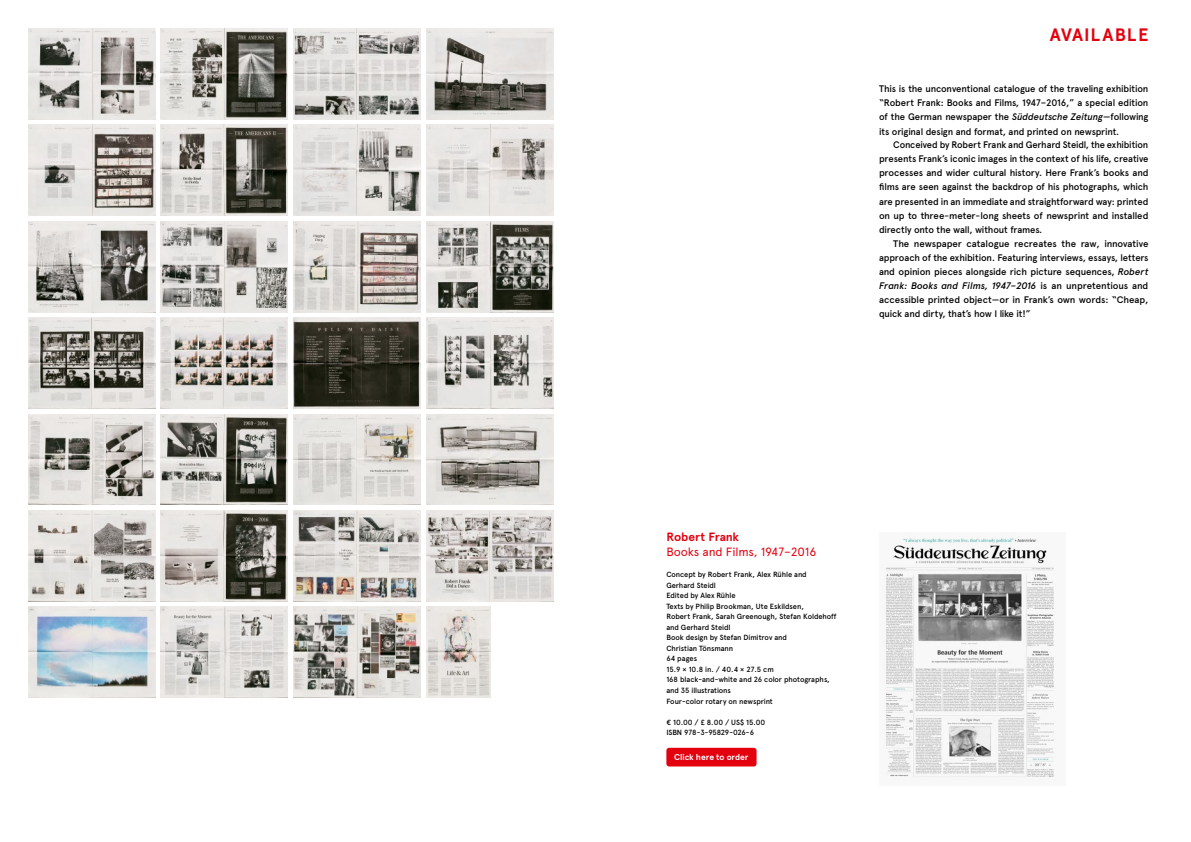
<style>
.page{position:relative;width:1191px;height:842px;background:#fff}
.page>*{position:absolute;margin:0;border:0;box-sizing:border-box;transform-origin:0 0}
.t1{font:700 18px "Apercu Pro";letter-spacing:.06em;color:#e3000f}
.t2{font:12px "Apercu Pro";letter-spacing:-.01em;color:#e3000f}
.t3{font:700 12px "Apercu Pro";letter-spacing:-.005em;color:#e3000f}
.t4{font:500 9.5px/14px "Apercu Pro";letter-spacing:-.02em;color:#000;text-align:justify}
.t5{font:700 8.5px "Apercu Pro";letter-spacing:-.005em;color:#fff}
.t6{font:500 7.5px/10.5px "Apercu Pro";letter-spacing:-.01em;color:#000}
.s1{font-style:italic}
</style>
<div class="page">
<img style="left:884px;top:535px;width:171px;height:242px">
<img style="left:28px;top:28px;width:127px;height:91px">
<img style="left:161px;top:28px;width:127px;height:91px">
<img style="left:293px;top:28px;width:127px;height:91px">
<img style="left:426px;top:28px;width:127px;height:91px">
<img style="left:28px;top:125px;width:127px;height:90px">
<img style="left:161px;top:125px;width:127px;height:90px">
<img style="left:293px;top:125px;width:127px;height:90px">
<img style="left:426px;top:125px;width:127px;height:90px">
<img style="left:28px;top:221px;width:127px;height:91px">
<img style="left:161px;top:221px;width:127px;height:91px">
<img style="left:293px;top:221px;width:127px;height:91px">
<img style="left:426px;top:221px;width:127px;height:91px">
<img style="left:28px;top:318px;width:127px;height:90px">
<img style="left:161px;top:318px;width:127px;height:90px">
<img style="left:293px;top:318px;width:127px;height:90px">
<img style="left:426px;top:318px;width:127px;height:90px">
<img style="left:28px;top:414px;width:127px;height:91px">
<img style="left:161px;top:414px;width:127px;height:91px">
<img style="left:293px;top:414px;width:127px;height:91px">
<img style="left:426px;top:414px;width:127px;height:91px">
<img style="left:28px;top:510px;width:127px;height:91px">
<img style="left:161px;top:510px;width:127px;height:91px">
<img style="left:293px;top:510px;width:127px;height:91px">
<img style="left:426px;top:510px;width:127px;height:91px">
<img style="left:28px;top:607px;width:127px;height:91px">
<img style="left:161px;top:607px;width:127px;height:91px">
<img style="left:293px;top:607px;width:127px;height:91px">
<img style="left:426px;top:607px;width:64px;height:91px">
<div style="left:666px;top:748px;width:90px;height:18px;background:#e3000f;border-radius:3px"></div>
<h1 class="t1" style="left:1049px;top:21px;width:100px">AVAILABLE</h1>
<p class="t4" style="left:879px;top:81px;width:271px">This is the unconventional catalogue of the traveling exhibition “Robert Frank: Books and Films, 1947–2016,” a special edition of the German newspaper the <span class="s1">Süddeutsche Zeitung</span>—following its original design and format, and printed on newsprint.</p>
<p class="t4" style="left:879px;top:137px;width:271px;text-indent:14px">Conceived by Robert Frank and Gerhard Steidl, the exhibition presents Frank’s iconic images in the context of his life, creative processes and wider cultural history. Here Frank’s books and films are seen against the backdrop of his photographs, which are presented in an immediate and straightforward way: printed on up to three-meter-long sheets of newsprint and installed directly onto the wall, without frames.</p>
<p class="t4" style="left:879px;top:235px;width:271px;text-indent:14px">The newspaper catalogue recreates the raw, innovative approach of the exhibition. Featuring interviews, essays, letters and opinion pieces alongside rich picture sequences, <span class="s1">Robert Frank: Books and Films, 1947–2016</span> is an unpretentious and accessible printed object—or in Frank’s own words: “Cheap, quick and dirty, that’s how I like it!”</p>
<p class="t3" style="left:666px;top:528px;width:74px">Robert Frank</p>
<p class="t2" style="left:666px;top:543px;width:151px">Books and Films, 1947–2016</p>
<p class="t6" style="left:666px;top:569px;width:172px">Concept by Robert Frank, Alex Rühle and<br>Gerhard Steidl<br>Edited by Alex Rühle<br>Texts by Philip Brookman, Ute Eskildsen,<br>Robert Frank, Sarah Greenough, Stefan Koldehoff and Gerhard Steidl<br>Book design by Stefan Dimitrov and<br>Christian Tönsmann<br>64 pages<br>15.9 × 10.8 in. / 40.4 × 27.5 cm<br>168 black-and-white and 26 color photographs, and 35 illustrations<br>Four-color rotary on newsprint</p>
<p class="t6" style="left:666px;top:716px;width:100px">€ 10.00 / £ 8.00 / US$ 15.00<br>ISBN 978-3-95829-026-6</p>
<p class="t5" style="left:674px;top:751px;width:76px">Click here to order</p>
</div>
